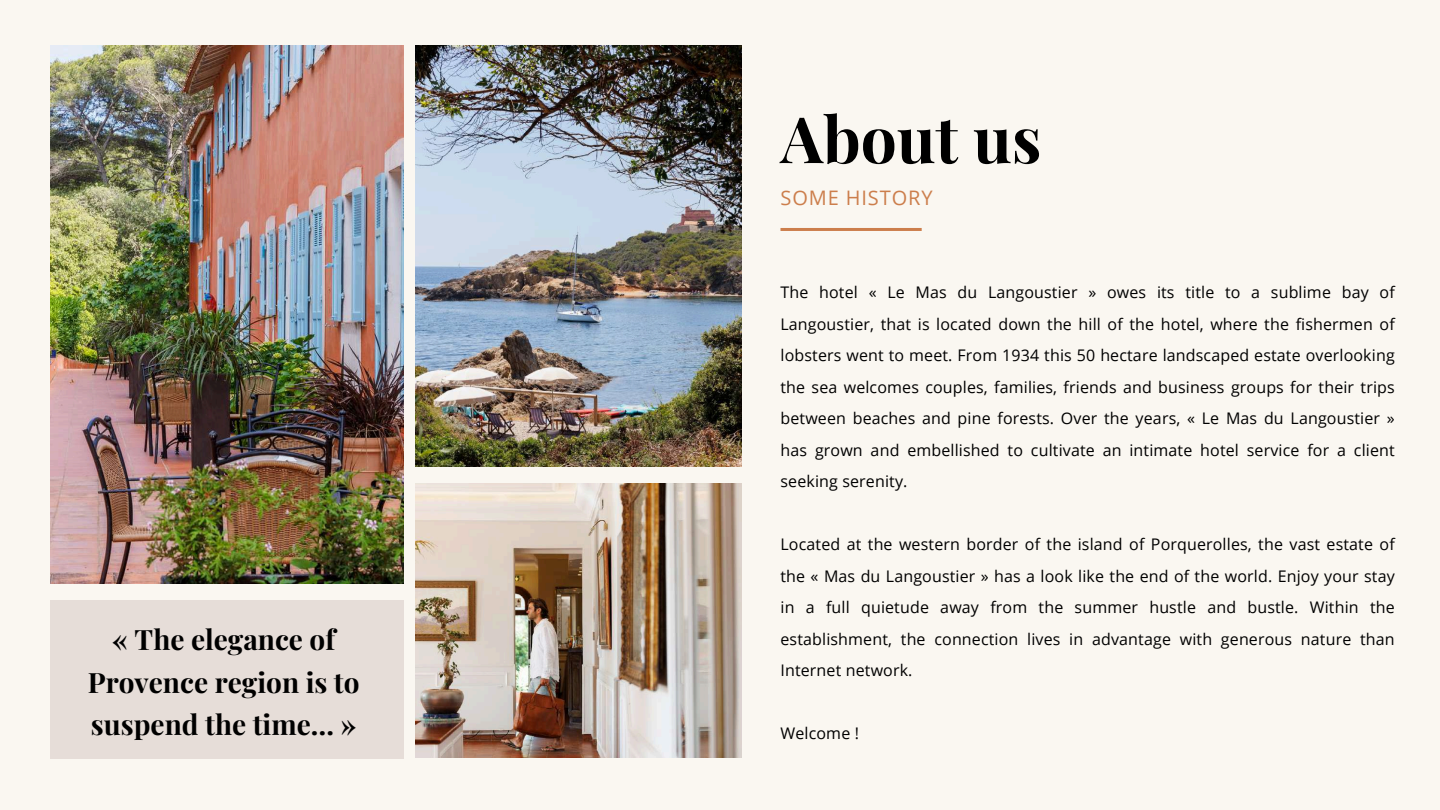
<style>
.page{position:relative;width:1440px;height:810px;background:#faf7f1}
.page>*{position:absolute;margin:0;border:0;box-sizing:border-box;transform-origin:0 0}
.t1{font:700 64px "Playfair Display";color:#000}
.t2{font:700 28px/42.8px "Playfair Display";color:#000;text-align:center}
.t3{font:20px "Open Sans";letter-spacing:.045em;color:#cc7e4c}
.t4{font:16px/31.5px "Open Sans";letter-spacing:.01em;color:#000;text-align:justify}
</style>
<div class="page">
<hr style="left:780px;top:228px;width:142px;height:3px;background:#cc7e4c">
<div style="left:50px;top:600px;width:353px;height:158px;background:#e6ddd8"></div>
<img style="left:50px;top:46px;width:353px;height:538px">
<img style="left:416px;top:46px;width:325px;height:421px">
<img style="left:416px;top:483px;width:325px;height:275px">
<h2 class="t2" style="left:88px;top:617px;width:273px">« The elegance of<br>Provence region is to suspend the time… »</h2>
<h1 class="t1" style="left:780px;top:94px;width:262px">About us</h1>
<p class="t3" style="left:780px;top:183px;width:154px">SOME HISTORY</p>
<p class="t4" style="left:780px;top:276px;width:616px">The hotel « Le Mas du Langoustier » owes its title to a sublime bay of Langoustier, that is located down the hill of the hotel, where the fishermen of lobsters went to meet. From 1934 this 50 hectare landscaped estate overlooking the sea welcomes couples, families, friends and business groups for their trips between beaches and pine forests. Over the years, « Le Mas du Langoustier » has grown and embellished to cultivate an intimate hotel service for a client seeking serenity.</p>
<p class="t4" style="left:780px;top:528px;width:616px">Located at the western border of the island of Porquerolles, the vast estate of the « Mas du Langoustier » has a look like the end of the world. Enjoy your stay in a full quietude away from the summer hustle and bustle. Within the establishment, the connection lives in advantage with generous nature than Internet network.</p>
<p class="t4" style="left:780px;top:717px;width:80px">Welcome !</p>
</div>
